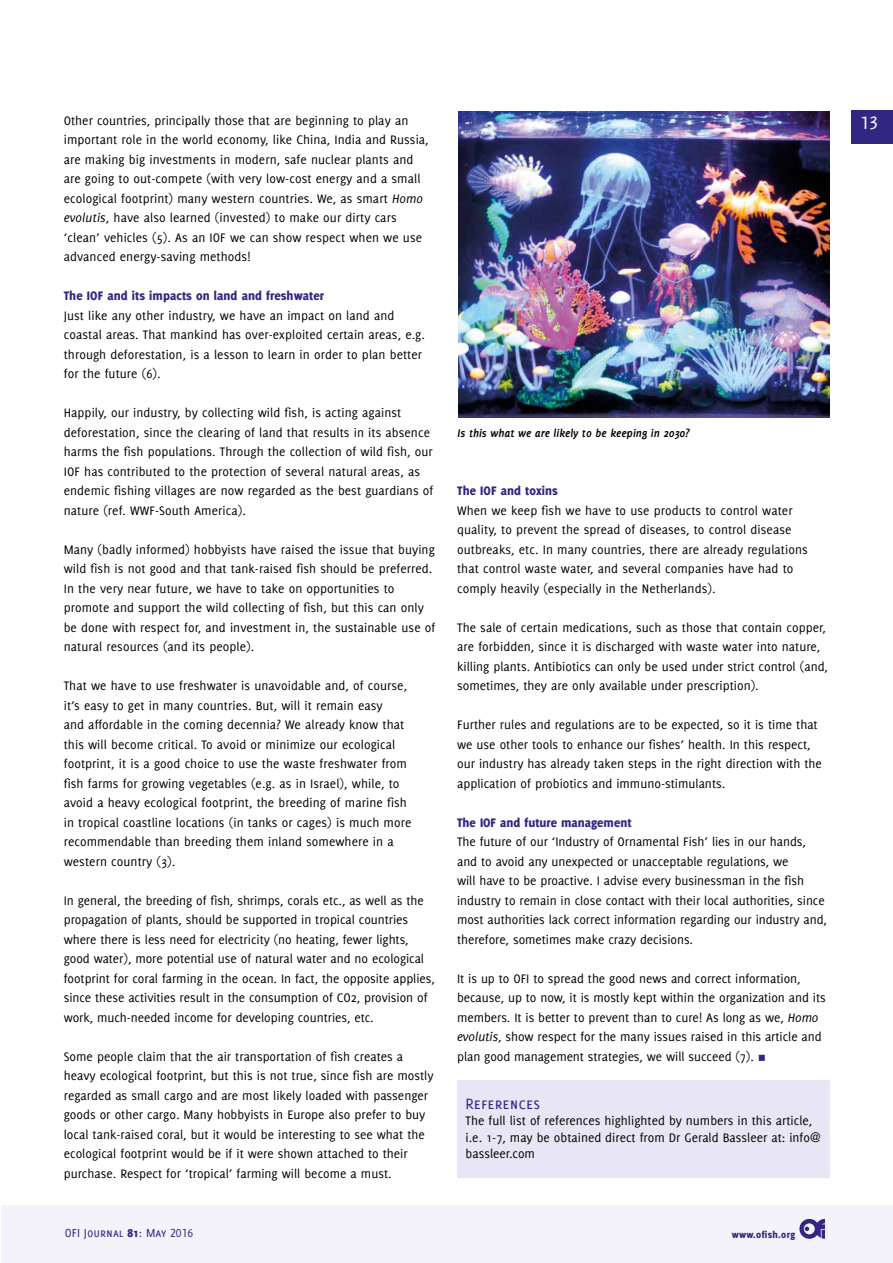
<style>
.page{position:relative;width:893px;height:1263px;background:#fff}
.page>*{position:absolute;margin:0;border:0;box-sizing:border-box;transform-origin:0 0}
.t1{font:19.5px "Delicious Small Caps";color:#fff}
.t2{font:16.5px "Delicious Small Caps";color:#312783}
.t3{font:13.5px/19.5px "Delicious";color:#000}
.t4{font:800 13.5px "Delicious";letter-spacing:.005em;color:#312783}
.t5{font:12.75px "Delicious Small Caps";color:#312783}
.t6{font:italic 700 12px "Delicious";color:#000}
.t7{font:800 10.5px "Delicious";letter-spacing:.03em;color:#312783}
.s1{font-style:italic}
.s2{font-size:19.5px;color:#312783}
.s3{font-family:"Delicious";font-weight:800}
</style>
<div class="page">
<div style="left:1px;top:1204px;width:892px;height:59px;background:#f4f3fa"></div>
<div style="left:852px;top:110px;width:41px;height:34px;background:#312783"></div>
<svg style="left:799px;top:1219px;width:26px;height:20px"></svg>
<div style="left:457px;top:1080px;width:372px;height:98px;background:#e8e6f4"></div>
<img style="left:458px;top:112px;width:371px;height:305px">
<p class="t3" style="left:64px;top:110px;width:366px">Other countries, principally those that are beginning to play an important role in the world economy, like China, India and Russia, are making big investments in modern, safe nuclear plants and are going to out-compete (with very low-cost energy and a small ecological footprint) many western countries. We, as smart <span class="s1">Homo evolutis</span>, have also learned (invested) to make our dirty cars ‘clean’ vehicles (5). As an IOF we can show respect when we use advanced energy-saving methods!</p>
<p class="t4" style="left:64px;top:288px;width:262px">The IOF and its impacts on land and freshwater</p>
<p class="t3" style="left:64px;top:305px;width:363px">Just like any other industry, we have an impact on land and coastal areas. That mankind has over-exploited certain areas, e.g. through deforestation, is a lesson to learn in order to plan better for the future (6).</p>
<p class="t3" style="left:64px;top:403px;width:371px">Happily, our industry, by collecting wild fish, is acting against deforestation, since the clearing of land that results in its absence harms the fish populations. Through the collection of wild fish, our IOF has contributed to the protection of several natural areas, as endemic fishing villages are now regarded as the best guardians of nature (ref. WWF-South America).</p>
<p class="t3" style="left:64px;top:539px;width:373px">Many (badly informed) hobbyists have raised the issue that buying wild fish is not good and that tank-raised fish should be preferred.<br>In the very near future, we have to take on opportunities to promote and support the wild collecting of fish, but this can only be done with respect for, and investment in, the sustainable use of natural resources (and its people).</p>
<p class="t3" style="left:64px;top:676px;width:349px">That we have to use freshwater is unavoidable and, of course, it’s easy to get in many countries. But, will it remain easy<br>and affordable in the coming decennia? We already know that this will become critical. To avoid or minimize our ecological footprint, it is a good choice to use the waste freshwater from fish farms for growing vegetables (e.g. as in Israel), while, to avoid a heavy ecological footprint, the breeding of marine fish in tropical coastline locations (in tanks or cages) is much more recommendable than breeding them inland somewhere in a western country (3).</p>
<p class="t3" style="left:64px;top:890px;width:373px">In general, the breeding of fish, shrimps, corals etc., as well as the propagation of plants, should be supported in tropical countries where there is less need for electricity (no heating, fewer lights, good water), more potential use of natural water and no ecological footprint for coral farming in the ocean. In fact, the opposite applies, since these activities result in the consumption of CO2, provision of work, much-needed income for developing countries, etc.</p>
<p class="t3" style="left:64px;top:1046px;width:371px">Some people claim that the air transportation of fish creates a heavy ecological footprint, but this is not true, since fish are mostly regarded as small cargo and are most likely loaded with passenger goods or other cargo. Many hobbyists in Europe also prefer to buy local tank-raised coral, but it would be interesting to see what the ecological footprint would be if it were shown attached to their purchase. Respect for ‘tropical’ farming will become a must.</p>
<p class="t6" style="left:458px;top:426px;width:234px">Is this what we are likely to be keeping in 2030?</p>
<p class="t4" style="left:457px;top:483px;width:102px">The IOF and toxins</p>
<p class="t3" style="left:457px;top:500px;width:352px">When we keep fish we have to use products to control water quality, to prevent the spread of diseases, to control disease outbreaks, etc. In many countries, there are already regulations that control waste water, and several companies have had to comply heavily (especially in the Netherlands).</p>
<p class="t3" style="left:457px;top:617px;width:372px">The sale of certain medications, such as those that contain copper, are forbidden, since it is discharged with waste water into nature, killing plants. Antibiotics can only be used under strict control (and, sometimes, they are only available under prescription).</p>
<p class="t3" style="left:457px;top:715px;width:366px">Further rules and regulations are to be expected, so it is time that we use other tools to enhance our fishes’ health. In this respect, our industry has already taken steps in the right direction with the application of probiotics and immuno-stimulants.</p>
<p class="t4" style="left:457px;top:814px;width:176px">The IOF and future management</p>
<p class="t3" style="left:457px;top:832px;width:371px">The future of our ‘Industry of Ornamental Fish’ lies in our hands, and to avoid any unexpected or unacceptable regulations, we<br>will have to be proactive. I advise every businessman in the fish industry to remain in close contact with their local authorities, since most authorities lack correct information regarding our industry and, therefore, sometimes make crazy decisions.</p>
<p class="t3" style="left:457px;top:968px;width:370px">It is up to OFI to spread the good news and correct information, because, up to now, it is mostly kept within the organization and its members. It is better to prevent than to cure! As long as we, <span class="s1">Homo evolutis</span>, show respect for the many issues raised in this article and plan good management strategies, we will succeed (7). <span class="s2">∏</span></p>
<p class="t2" style="left:466px;top:1094px;width:76px">References</p>
<p class="t3" style="left:466px;top:1112px;width:357px;line-height:16.5px">The full list of references highlighted by numbers in this article, i.e. 1-7, may be obtained direct from Dr Gerald Bassleer at: info@ bassleer.com</p>
<p class="t5" style="left:65px;top:1225px;width:130px">OFI Journal <span class="s3">81</span>: May 2016</p>
<p class="t7" style="left:732px;top:1229px;width:65px">www.ofish.org</p>
<h1 class="t1" style="left:860px;top:112px;width:19px">13</h1>
</div>
